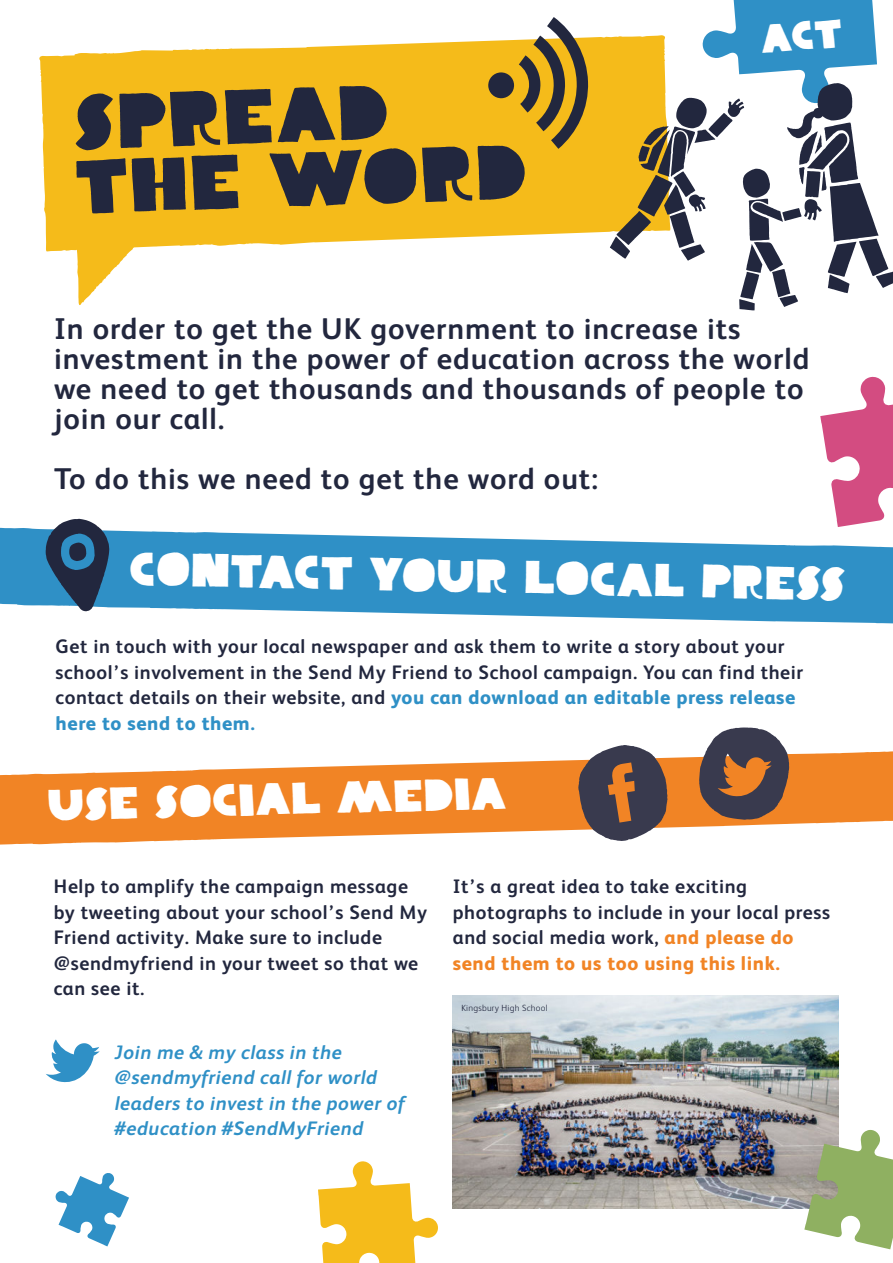
<style>
.page{position:relative;width:893px;height:1263px;background:#fff}
.page>*{position:absolute;margin:0;border:0;box-sizing:border-box;transform-origin:0 0}
.t1{font:76.5px/64.5px "YWFT Clairemy";color:#22273e}
.t2{font:46.5px "YWFT Clairemy";color:#fff}
.t3{font:44.7px "YWFT Clairemy";color:#fff}
.t4{font:700 30px/30px "FS Albert";letter-spacing:.03em;color:#22273e}
.t5{font:700 19.5px/25.5px "FS Albert";letter-spacing:.03em;color:#22273e}
.t6{font:italic 700 19.5px/25.5px "FS Albert";letter-spacing:.03em;color:#2f90c6}
.t7{font:300 9px "FS Albert";letter-spacing:.03em;color:#22273e}
.s1{font-weight:800;color:#2f90c6}
.s2{font-weight:800;color:#f18425}
</style>
<div class="page">
<svg style="left:55px;top:1173px;width:74px;height:73px"></svg>
<img style="left:453px;top:995px;width:386px;height:214px">
<svg style="left:0;top:527px;width:893px;height:97px;fill:#2f90c6"></svg>
<svg style="left:0;top:751px;width:893px;height:94px;fill:#f18425"></svg>
<svg style="left:39px;top:36px;width:571px;height:269px;fill:#f5bb1a"></svg>
<svg style="left:519px;top:17px;width:70px;height:132px"></svg>
<div style="left:488px;top:72px;width:26px;height:26px;background:#22273e;border-radius:50%"></div>
<svg style="left:46px;top:519px;width:63px;height:92px"></svg>
<svg style="left:699px;top:727px;width:90px;height:93px"></svg>
<svg style="left:578px;top:745px;width:90px;height:96px"></svg>
<svg style="left:318px;top:1161px;width:120px;height:102px"></svg>
<svg style="left:804px;top:1130px;width:89px;height:119px"></svg>
<svg style="left:820px;top:376px;width:73px;height:151px"></svg>
<svg style="left:46px;top:1039px;width:54px;height:44px"></svg>
<svg style="left:610px;top:0;width:283px;height:310px"></svg>
<h1 class="t1" style="left:71px;top:87px;width:454px;rotate:-2deg">SPREAD<br>THE WORD</h1>
<h3 class="t4" style="left:54px;top:312px;width:757px">In order to get the UK government to increase its investment in the power of education across the world we need to get thousands and thousands of people to join our call.</h3>
<h3 class="t4" style="left:54px;top:462px;width:546px">To do this we need to get the word out:</h3>
<h2 class="t2" style="left:130px;top:536px;width:718px;rotate:1deg">CONTACT YOUR LOCAL PRESS</h2>
<p class="t5" style="left:56px;top:633px;width:749px">Get in touch with your local newspaper and ask them to write a story about your school’s involvement in the Send My Friend to School campaign. You can find their contact details on their website, and <span class="s1">you can download an editable press release here to send to them.</span></p>
<h3 class="t3" style="left:46px;top:774px;width:461px;rotate:-2deg">USE SOCIAL MEDIA</h3>
<p class="t5" style="left:54px;top:873px;width:375px">Help to amplify the campaign message by tweeting about your school’s Send My<br>Friend activity. Make sure to include @sendmyfriend in your tweet so that we can see it.</p>
<p class="t6" style="left:115px;top:1038px;width:292px">Join me &amp; my class in the @sendmyfriend call for world leaders to invest in the power of #education #SendMyFriend</p>
<p class="t5" style="left:453px;top:873px;width:379px">It’s a great idea to take exciting photographs to include in your local press and social media work, <span class="s2">and please do send them to us too using this link.</span></p>
<p class="t7" style="left:461px;top:1002px;width:88px">Kingsbury High School</p>
</div>
